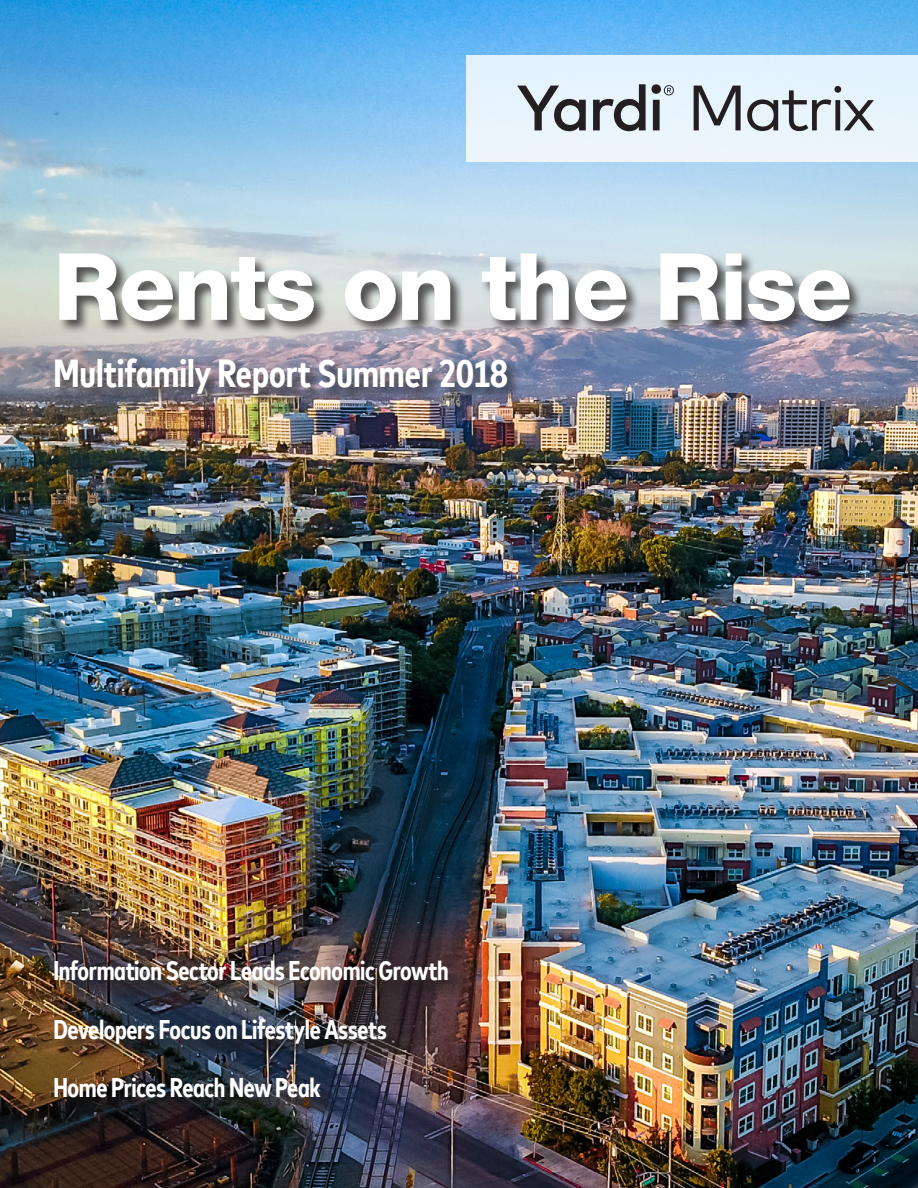
<style>
.page{position:relative;width:918px;height:1188px;background:#fff}
.page>*{position:absolute;margin:0;border:0;box-sizing:border-box;transform-origin:0 0}
.t1{font:800 93px "Helvetica Neue LT Std";letter-spacing:-.02em;color:#fff}
.t2{font:700 condensed 39px "Mark Offc Pro";color:#fff}
.t3{font:700 condensed 27px "Mark Offc Pro";letter-spacing:-.015em;color:#fff}
</style>
<div class="page">
<img style="left:0;top:0;width:918px;height:1188px">
<div style="left:466px;top:55px;width:452px;height:107px;background:#e7f4fd"></div>
<div style="left:57px;top:963px;width:409px;height:153px;background:#231f20;opacity:.75"></div>
<div style="left:53px;top:252px;width:811px;height:156px;background:#231f20;opacity:.75"></div>
<svg style="left:517px;top:86px;width:69px;height:45px"></svg>
<svg style="left:593px;top:84px;width:53px;height:47px"></svg>
<svg style="left:652px;top:84px;width:22px;height:46px"></svg>
<svg style="left:694px;top:86px;width:47px;height:44px"></svg>
<svg style="left:747px;top:86px;width:127px;height:45px"></svg>
<p class="t1" style="left:53px;top:231px;width:800px">Rents on the Rise</p>
<p class="t2" style="left:53px;top:344px;width:456px">Multifamily Report Summer 2018</p>
<p class="t3" style="left:53px;top:951px;width:397px">Information Sector Leads Economic Growth</p>
<p class="t3" style="left:53px;top:1009px;width:335px">Developers Focus on Lifestyle Assets</p>
<p class="t3" style="left:53px;top:1068px;width:269px">Home Prices Reach New Peak</p>
</div>
